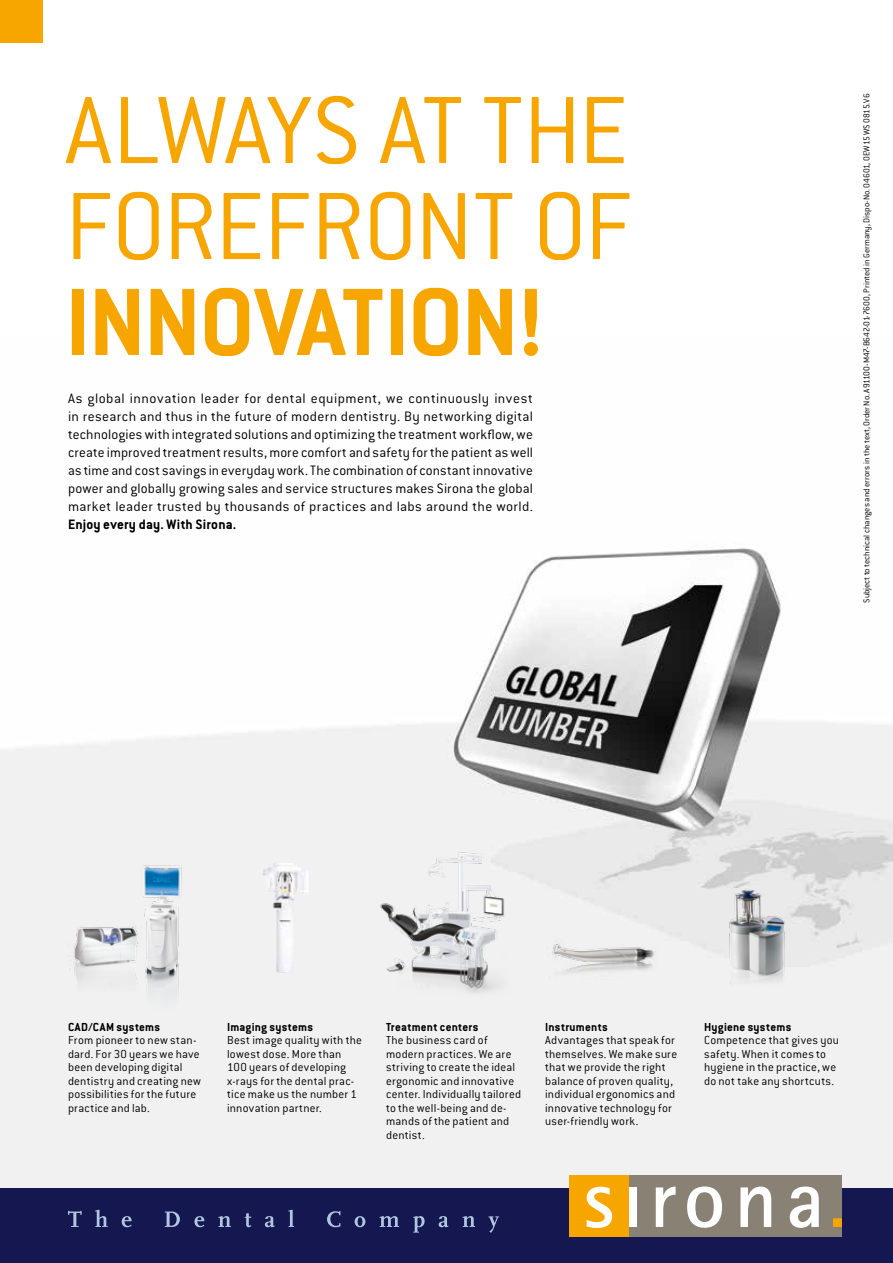
<style>
.page{position:relative;width:893px;height:1263px;background:#fff}
.page>*{position:absolute;margin:0;border:0;box-sizing:border-box;transform-origin:0 0}
.t1{font:300 105px/96px "Conduit ITC Pro";letter-spacing:-.015em;color:#f7a600}
.t2{font:700 105px "Conduit ITC Pro";letter-spacing:-.02em;color:#f7a600}
.t3{font:300 15px/18px "Conduit ITC Pro";letter-spacing:.025em;color:#000;text-align:justify}
.t4{font:700 15px "Conduit ITC Pro";letter-spacing:.01em;color:#000}
.t5{font:300 12.75px/13.5px "Conduit ITC Pro";letter-spacing:.015em;color:#000}
.t6{font:700 12.75px "Conduit ITC Pro";letter-spacing:.015em;color:#000}
.t7{font:300 9.3px "Conduit ITC Pro";letter-spacing:-.01em;color:#000}
</style>
<div class="page">
<img style="left:0;top:546px;width:893px;height:642px">
<img style="left:99px;top:856px;width:126px;height:175px">
<img style="left:69px;top:908px;width:74px;height:83px">
<img style="left:521px;top:911px;width:164px;height:92px">
<img style="left:375px;top:829px;width:144px;height:177px">
<img style="left:262px;top:862px;width:48px;height:111px">
<img style="left:726px;top:887px;width:63px;height:108px">
<div style="left:0;top:1188px;width:893px;height:75px;background:#151850"></div>
<svg style="left:68px;top:1210px;width:431px;height:23px"></svg>
<div style="left:629px;top:1176px;width:213px;height:61px;background:#898173"></div>
<div style="left:570px;top:1176px;width:59px;height:61px;background:#f7a600"></div>
<svg style="left:587px;top:1187px;width:25px;height:41px"></svg>
<svg style="left:656px;top:1186px;width:20px;height:41px"></svg>
<svg style="left:687px;top:1186px;width:35px;height:42px"></svg>
<svg style="left:740px;top:1186px;width:31px;height:41px"></svg>
<svg style="left:790px;top:1186px;width:29px;height:42px"></svg>
<svg style="left:833px;top:1218px;width:9px;height:9px"></svg>
<hr style="left:629px;top:1176px;width:1px;height:61px;background:#99845c">
<div style="left:629px;top:1187px;width:7px;height:40px;background:#fff"></div>
<div style="left:0;top:0;width:43px;height:43px;background:#f7a600"></div>
<h1 class="t1" style="left:65px;top:83px;width:569px">ALWAYS AT THE<br>FOREFRONT OF</h1>
<h1 class="t2" style="left:65px;top:261px;width:484px">INNOVATION!</h1>
<p class="t3" style="left:68px;top:390px;width:466px">As global innovation leader for dental equipment, we continuously invest in research and thus in the future of modern dentistry. By networking digital technologies with integrated solutions and optimizing the treatment workflow, we create improved treatment results, more comfort and safety for the patient as well as time and cost savings in everyday work. The combination of constant innovative power and globally growing sales and service structures makes Sirona the global market leader trusted by thousands of practices and labs around the world.</p>
<p class="t4" style="left:68px;top:516px;width:170px">Enjoy every day. With Sirona.</p>
<p class="t7" style="left:862px;top:603px;width:511px;rotate:-90deg">Subject to technical changes and errors in the text, Order No. A91100-M47-B642-01-7600, Printed in Germany, Dispo-No. 04601, OEW15 WS 0815.V6</p>
<p class="t6" style="left:68px;top:1019px;width:94px">CAD/CAM systems</p>
<p class="t5" style="left:68px;top:1034px;width:135px">From pioneer to new stan&shy;dard. For 30 years we have been developing digital dentistry and creating new possibilities for the future practice and lab.</p>
<p class="t6" style="left:227px;top:1019px;width:88px">Imaging systems</p>
<p class="t5" style="left:227px;top:1034px;width:136px">Best image quality with the lowest dose. More than<br>100 years of developing x-rays for the dental prac&shy;tice make us the number 1 innovation partner.</p>
<p class="t6" style="left:386px;top:1019px;width:94px">Treatment centers</p>
<p class="t5" style="left:386px;top:1034px;width:137px">The business card of modern practices. We are striving to create the ideal ergonomic and innovative center. Individually tailored to the well-being and de&shy;mands of the patient and dentist.</p>
<p class="t6" style="left:545px;top:1019px;width:64px">Instruments</p>
<p class="t5" style="left:545px;top:1034px;width:134px">Advantages that speak for themselves. We make sure that we provide the right balance of proven quality, individual ergonomics and innovative technology for user-friendly work.</p>
<p class="t6" style="left:704px;top:1019px;width:89px">Hygiene systems</p>
<p class="t5" style="left:704px;top:1034px;width:136px">Competence that gives you safety. When it comes to hygiene in the practice, we do not take any shortcuts.</p>
</div>
